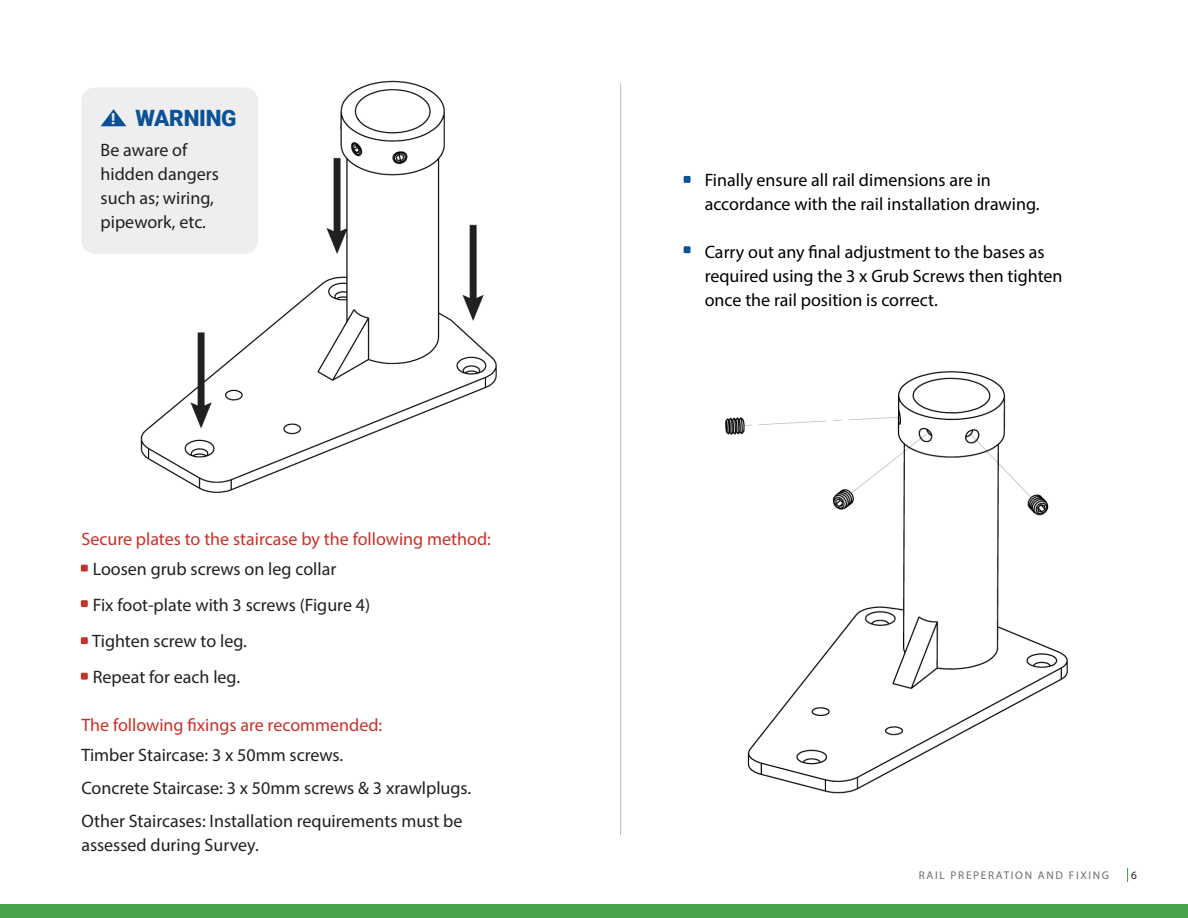
<style>
.page{position:relative;width:1188px;height:918px;background:#fff}
.page>*{position:absolute;margin:0;border:0;box-sizing:border-box;transform-origin:0 0}
.t1{font:900 22.5px "Roboto";letter-spacing:-.01em;color:#0b5196}
.t2{font:18px/24px "Myriad Pro";color:#231f20}
.t3{font:18px/24px "Myriad Pro";color:#000}
.t4{font:18px "Myriad Pro";color:#c8312a}
.t5{font:900 15px "Roboto";color:#edeff0}
.t6{font:11.25px "Myriad Pro";letter-spacing:.15em;color:#6c6d70}
.t7{font:11.25px "Myriad Pro";color:#231f20}
</style>
<div class="page">
<div style="left:0;top:905px;width:1188px;height:13px;background:#48a34c"></div>
<img style="left:140px;top:80px;width:357px;height:413px">
<div style="left:81px;top:565px;width:7px;height:7px;background:#c8312a"></div>
<div style="left:81px;top:600px;width:7px;height:7px;background:#c8312a"></div>
<div style="left:81px;top:637px;width:7px;height:7px;background:#c8312a"></div>
<div style="left:81px;top:673px;width:7px;height:7px;background:#c8312a"></div>
<div style="left:81px;top:87px;width:177px;height:167px;background:#eeeeef;border-radius:14px"></div>
<svg style="left:101px;top:109px;width:25px;height:17px"></svg>
<img style="left:725px;top:371px;width:343px;height:423px">
<div style="left:684px;top:176px;width:7px;height:7px;background:#0b5196"></div>
<div style="left:684px;top:246px;width:7px;height:7px;background:#0b5196"></div>
<hr style="left:620px;top:83px;width:1px;height:752px;background:#bcbdc0">
<svg style="left:1127px;top:868px;width:1px;height:14px"></svg>
<p class="t5" style="left:111px;top:109px;width:6px">!</p>
<p class="t1" style="left:135px;top:102px;width:103px">WARNING</p>
<p class="t2" style="left:101px;top:138px;width:120px">Be aware of hidden dangers such as; wiring, pipework, etc.</p>
<p class="t4" style="left:81px;top:528px;width:411px">Secure plates to the staircase by the following method:</p>
<p class="t2" style="left:93px;top:557px;width:245px">Loosen grub screws on leg collar</p>
<p class="t2" style="left:93px;top:593px;width:279px">Fix foot-plate with 3 screws (Figure 4)</p>
<p class="t2" style="left:92px;top:629px;width:156px">Tighten screw to leg.</p>
<p class="t2" style="left:93px;top:665px;width:149px">Repeat for each leg.</p>
<p class="t4" style="left:81px;top:714px;width:302px">The following fixings are recommended:</p>
<p class="t2" style="left:81px;top:743px;width:263px">Timber Staircase: 3 x 50mm screws.</p>
<p class="t2" style="left:81px;top:776px;width:391px">Concrete Staircase: 3 x 50mm screws &amp; 3 xrawlplugs.</p>
<p class="t2" style="left:81px;top:809px;width:383px">Other Staircases: Installation requirements must be assessed during Survey.</p>
<p class="t3" style="left:705px;top:167px;width:288px">Finally ensure all rail dimensions are in</p>
<p class="t3" style="left:705px;top:191px;width:336px">accordance with the rail installation drawing.</p>
<p class="t3" style="left:705px;top:239px;width:342px">Carry out any final adjustment to the bases as</p>
<p class="t3" style="left:705px;top:263px;width:359px">required using the 3 x Grub Screws then tighten once the rail position is correct.</p>
<p class="t6" style="left:919px;top:869px;width:192px">RAIL PREPERATION AND FIXING</p>
<p class="t7" style="left:1131px;top:869px;width:7px">6</p>
</div>
